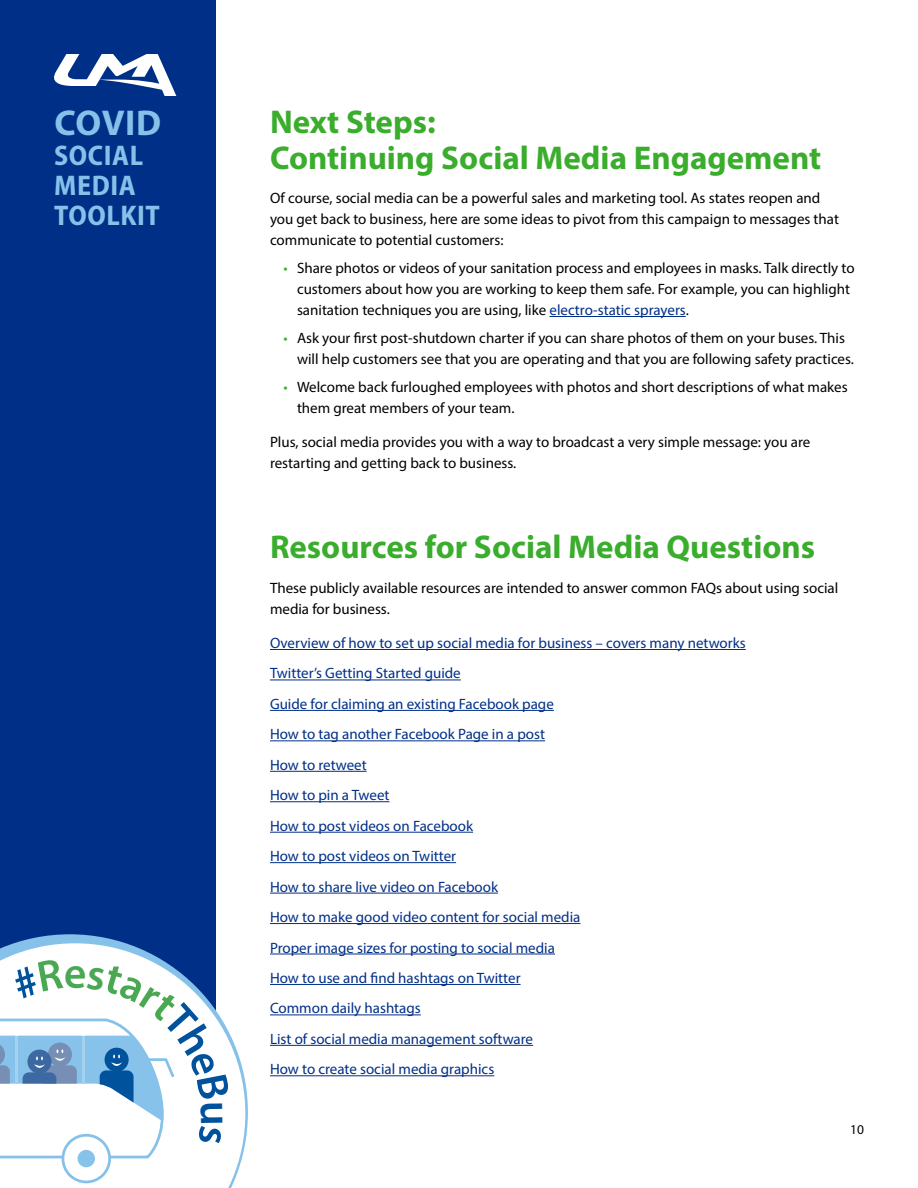
<style>
.page{position:relative;width:918px;height:1188px;background:#fff}
.page>*{position:absolute;margin:0;border:0;box-sizing:border-box;transform-origin:0 0}
.t1{font:700 36px "Myriad Pro";letter-spacing:.015em;color:#86c1ea}
.t2{font:700 33px/36px "Myriad Pro";color:#3aad2c}
.t3{font:700 semi-condensed 28.5px/30px "Myriad Pro";letter-spacing:.02em;color:#86c1ea}
.t4{font:15px/21px "Myriad Pro";color:#000}
.t5{font:15px/30.5px "Myriad Pro";color:#002f87}
.t6{font:13.5px "Myriad Pro";color:#000}
.s1{color:#3aad2c}
.s2{color:#002f87}
</style>
<div class="page">
<div style="left:0;top:0;width:216px;height:1188px;background:#002f87"></div>
<svg style="left:15px;top:934px;width:233px;height:210px"></svg>
<svg style="left:0;top:943px;width:245px;height:245px;fill:#fff"></svg>
<svg style="left:54px;top:54px;width:122px;height:42px"></svg>
<hr style="left:550px;top:316px;width:136px;height:1px;background:#002f87">
<hr style="left:270px;top:649px;width:476px;height:1px;background:#002f87">
<hr style="left:270px;top:680px;width:191px;height:1px;background:#002f87">
<hr style="left:270px;top:710px;width:284px;height:1px;background:#002f87">
<hr style="left:270px;top:740px;width:275px;height:1px;background:#002f87">
<hr style="left:270px;top:771px;width:97px;height:1px;background:#002f87">
<hr style="left:270px;top:801px;width:120px;height:1px;background:#002f87">
<hr style="left:270px;top:832px;width:203px;height:1px;background:#002f87">
<hr style="left:270px;top:862px;width:186px;height:1px;background:#002f87">
<hr style="left:270px;top:893px;width:228px;height:1px;background:#002f87">
<hr style="left:270px;top:923px;width:311px;height:1px;background:#002f87">
<hr style="left:270px;top:954px;width:285px;height:1px;background:#002f87">
<hr style="left:270px;top:984px;width:251px;height:1px;background:#002f87">
<hr style="left:270px;top:1015px;width:151px;height:1px;background:#002f87">
<hr style="left:270px;top:1045px;width:263px;height:1px;background:#002f87">
<hr style="left:270px;top:1075px;width:224px;height:1px;background:#002f87">
<svg style="left:0;top:958px;width:230px;height:225px;background:#dce8f4"></svg>
<h1 class="t1" style="left:54px;top:99px;width:108px">COVID</h1>
<h3 class="t3" style="left:54px;top:141px;width:107px">SOCIAL<br>MEDIA<br>TOOLKIT</h3>
<h2 class="t2" style="left:270px;top:103px;width:553px">Next Steps:<br>Continuing Social Media Engagement</h2>
<p class="t4" style="left:270px;top:187px;width:571px">Of course, social media can be a powerful sales and marketing tool. As states reopen and you get back to business, here are some ideas to pivot from this campaign to messages that communicate to potential customers:</p>
<p class="t4" style="left:297px;top:257px;width:559px;text-indent:-14px"><span class="s1">•</span> Share photos or videos of your sanitation process and employees in masks. Talk directly to customers about how you are working to keep them safe. For example, you can highlight sanitation techniques you are using, like <span class="s2">electro-static sprayers</span>.</p>
<p class="t4" style="left:297px;top:327px;width:559px;text-indent:-14px"><span class="s1">•</span> Ask your first post-shutdown charter if you can share photos of them on your buses. This will help customers see that you are operating and that you are following safety practices.</p>
<p class="t4" style="left:297px;top:376px;width:552px;text-indent:-14px"><span class="s1">•</span> Welcome back furloughed employees with photos and short descriptions of what makes them great members of your team.</p>
<p class="t4" style="left:270px;top:431px;width:542px">Plus, social media provides you with a way to broadcast a very simple message: you are restarting and getting back to business.</p>
<h2 class="t2" style="left:270px;top:528px;width:547px">Resources for Social Media Questions</h2>
<p class="t4" style="left:270px;top:577px;width:570px">These publicly available resources are intended to answer common FAQs about using social media for business.</p>
<p class="t5" style="left:270px;top:628px;width:477px">Overview of how to set up social media for business – covers many networks Twitter’s Getting Started guide<br>Guide for claiming an existing Facebook page<br>How to tag another Facebook Page in a post<br>How to retweet<br>How to pin a Tweet<br>How to post videos on Facebook<br>How to post videos on Twitter<br>How to share live video on Facebook<br>How to make good video content for social media<br>Proper image sizes for posting to social media<br>How to use and find hashtags on Twitter<br>Common daily hashtags<br>List of social media management software<br>How to create social media graphics</p>
<p class="t6" style="left:850px;top:1122px;width:15px">10</p>
</div>
